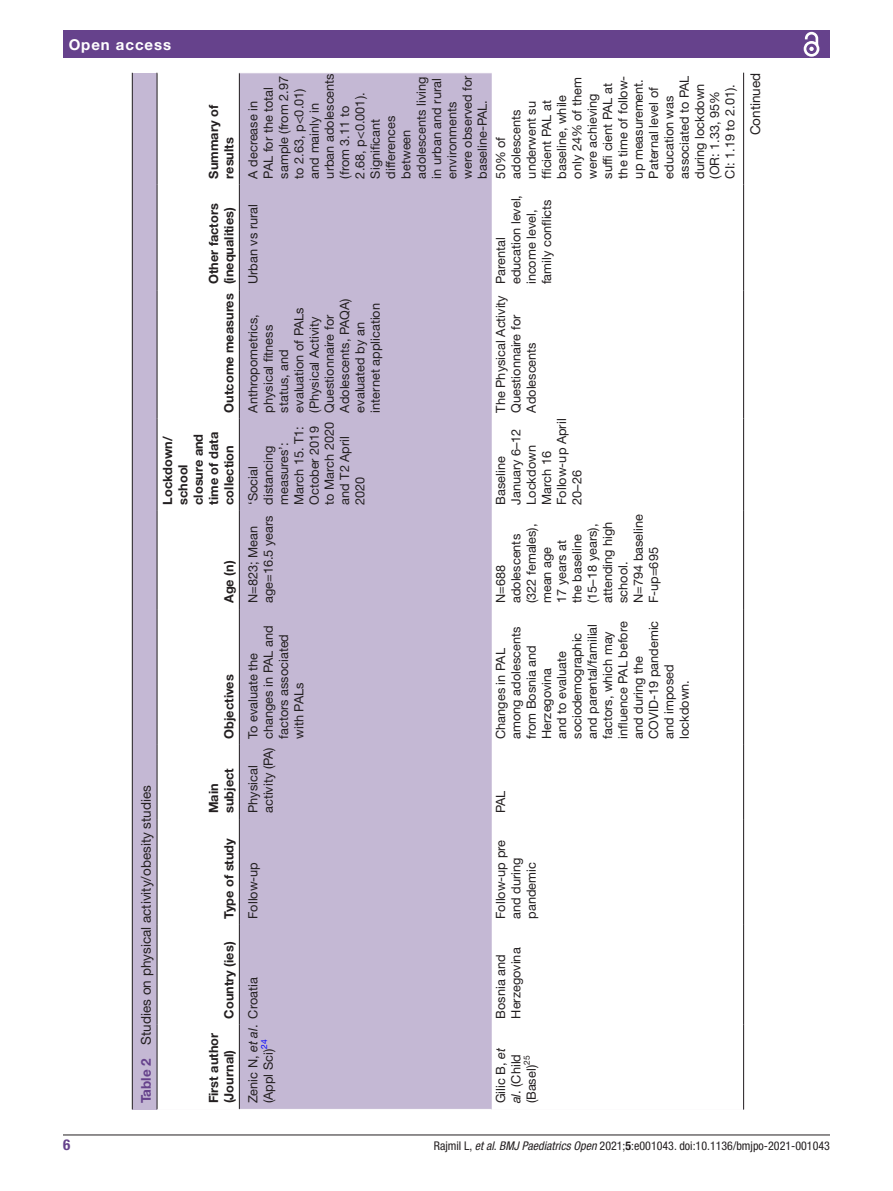
<style>
.page{position:relative;width:893px;height:1191px;background:#fff}
.page>*{position:absolute;margin:0;border:0;box-sizing:border-box;transform-origin:0 0}
.t1{font:700 15px "Helvetica Neue LT Std";letter-spacing:.065em;color:#fff}
.t2{font:700 condensed 15px "Helvetica Neue LT Std";color:#66428c}
.t3{font:13.5px "Helvetica Neue LT Std";color:#231f20}
.t4{font:12.75px/15.3px "Helvetica Neue LT Std";color:#231f20}
.t5{font:700 12.75px/15.3px "Helvetica Neue LT Std";color:#231f20}
.t6{font:condensed 12px "Helvetica Neue LT Std";color:#231f20}
.t7{font:8.4px "Helvetica Neue LT Std";color:#231f20}
.s1{font-weight:700;color:#66428c}
.s2{font-style:italic}
.s3{font-weight:700}
</style>
<div class="page">
<hr style="left:63px;top:1134px;width:767px;height:1px;background:#231f20">
<div style="left:63px;top:31px;width:767px;height:27px;background:#66428c"></div>
<svg style="left:803px;top:31px;width:17px;height:26px"></svg>
<div style="left:133px;top:73px;width:611px;height:1036px;background:#c4b8d4"></div>
<hr style="left:132px;top:73px;width:1px;height:1036px;background:#231f20">
<div style="left:158px;top:73px;width:585px;height:1036px;background:#fff"></div>
<svg style="left:240px;top:73px;width:251px;height:1036px"></svg>
<hr style="left:157px;top:1024px;width:1px;height:85px;background:#231f20">
<hr style="left:239px;top:1024px;width:1px;height:85px;background:#231f20">
<hr style="left:157px;top:925px;width:1px;height:99px;background:#231f20">
<hr style="left:239px;top:925px;width:1px;height:99px;background:#231f20">
<hr style="left:157px;top:819px;width:1px;height:106px;background:#231f20">
<hr style="left:239px;top:819px;width:1px;height:106px;background:#231f20">
<hr style="left:157px;top:745px;width:1px;height:74px;background:#231f20">
<hr style="left:239px;top:745px;width:1px;height:74px;background:#231f20">
<hr style="left:157px;top:609px;width:1px;height:136px;background:#231f20">
<hr style="left:239px;top:609px;width:1px;height:136px;background:#231f20">
<hr style="left:157px;top:511px;width:1px;height:98px;background:#231f20">
<hr style="left:239px;top:511px;width:1px;height:98px;background:#231f20">
<hr style="left:157px;top:418px;width:1px;height:93px;background:#231f20">
<hr style="left:239px;top:418px;width:1px;height:93px;background:#231f20">
<hr style="left:157px;top:290px;width:1px;height:128px;background:#231f20">
<hr style="left:239px;top:290px;width:1px;height:128px;background:#231f20">
<hr style="left:157px;top:184px;width:1px;height:106px;background:#231f20">
<hr style="left:239px;top:184px;width:1px;height:106px;background:#231f20">
<hr style="left:157px;top:73px;width:1px;height:111px;background:#231f20">
<hr style="left:239px;top:73px;width:1px;height:111px;background:#231f20">
<hr style="left:743px;top:1024px;width:1px;height:85px;background:#231f20">
<hr style="left:743px;top:925px;width:1px;height:99px;background:#231f20">
<hr style="left:743px;top:819px;width:1px;height:106px;background:#231f20">
<hr style="left:743px;top:745px;width:1px;height:74px;background:#231f20">
<hr style="left:743px;top:609px;width:1px;height:136px;background:#231f20">
<hr style="left:743px;top:511px;width:1px;height:98px;background:#231f20">
<hr style="left:743px;top:418px;width:1px;height:93px;background:#231f20">
<hr style="left:743px;top:290px;width:1px;height:128px;background:#231f20">
<hr style="left:743px;top:184px;width:1px;height:106px;background:#231f20">
<hr style="left:743px;top:73px;width:1px;height:111px;background:#231f20">
<p class="t1" style="left:69px;top:35px;width:104px">Open access</p>
<p class="t5" style="left:206px;top:178px;width:75px;rotate:-90deg">Summary of results</p>
<p class="t5" style="left:206px;top:284px;width:82px;rotate:-90deg">Other factors (inequalities)</p>
<p class="t5" style="left:221px;top:412px;width:120px;rotate:-90deg">Outcome measures</p>
<p class="t5" style="left:160px;top:505px;width:74px;rotate:-90deg">Lockdown/ school closure and time of data collection</p>
<p class="t5" style="left:221px;top:603px;width:44px;rotate:-90deg">Age (n)</p>
<p class="t3" style="left:138px;top:1103px;width:320px;rotate:-90deg"><span class="s1">Table 2</span> Studies on physical activity/obesity studies</p>
<p class="t5" style="left:221px;top:739px;width:66px;rotate:-90deg">Objectives</p>
<p class="t5" style="left:206px;top:813px;width:46px;rotate:-90deg">Main subject</p>
<p class="t5" style="left:221px;top:919px;width:82px;rotate:-90deg">Type of study</p>
<p class="t5" style="left:221px;top:1018px;width:79px;rotate:-90deg">Country (ies)</p>
<p class="t5" style="left:206px;top:1103px;width:72px;rotate:-90deg">First author (Journal)</p>
<p class="t4" style="left:245px;top:178px;width:107px;rotate:-90deg">A decrease in<br>PAL for the total sample (from 2.97 to 2.63, p&lt;0.01) and mainly in urban adolescents (from 3.11 to<br>2.68, p&lt;0.001).<br>Significant differences between adolescents living in urban and rural environments were observed for baseline-PAL.</p>
<p class="t4" style="left:245px;top:284px;width:82px;rotate:-90deg">Urban vs rural</p>
<p class="t4" style="left:245px;top:412px;width:116px;rotate:-90deg">Anthropometrics, physical fitness status, and evaluation of PALs (Physical Activity<br>Questionnaire for<br>Adolescents, PAQA) evaluated by an internet application</p>
<p class="t4" style="left:245px;top:505px;width:84px;rotate:-90deg">‘Social distancing measures’:<br>March 15. T1:<br>October 2019 to March 2020 and T2 April<br>2020</p>
<p class="t4" style="left:245px;top:603px;width:89px;rotate:-90deg">N=823; Mean age=16.5 years</p>
<p class="t4" style="left:245px;top:739px;width:115px;rotate:-90deg">To evaluate the changes in PAL and factors associated with PALs</p>
<p class="t4" style="left:245px;top:813px;width:67px;rotate:-90deg">Physical activity (PA)</p>
<p class="t4" style="left:493px;top:178px;width:104px;rotate:-90deg">50% of adolescents underwent su fficient PAL at baseline, while only 24% of them were achieving suffi cient PAL at the time of follow&shy;up measurement.<br>Paternal level of education was associated to PAL during lockdown (OR: 1.33, 95%<br>CI: 1.19 to 2.01).</p>
<p class="t3" style="left:747px;top:135px;width:64px;rotate:-90deg">Continued</p>
<p class="t4" style="left:493px;top:284px;width:91px;rotate:-90deg">Parental education level, income level, family conflicts</p>
<p class="t4" style="left:493px;top:412px;width:119px;rotate:-90deg">The Physical Activity<br>Questionnaire for<br>Adolescents</p>
<p class="t4" style="left:493px;top:505px;width:88px;rotate:-90deg">Baseline<br>January 6–12<br>Lockdown<br>March 16<br>Follow-up April<br>20–26</p>
<p class="t4" style="left:493px;top:603px;width:90px;rotate:-90deg">N=688 adolescents (322 females), mean age<br>17 years at<br>the baseline (15–18 years), attending high school.<br>N=794 baseline<br>F-up=695</p>
<p class="t4" style="left:493px;top:739px;width:120px;rotate:-90deg">Changes in PAL among adolescents from Bosnia and<br>Herzegovina<br>and to evaluate sociodemographic and parental/familial factors, which may influence PAL before and during the<br>COVID-19 pandemic and imposed lockdown.</p>
<p class="t4" style="left:493px;top:813px;width:24px;rotate:-90deg">PAL</p>
<p class="t4" style="left:245px;top:919px;width:58px;rotate:-90deg">Follow-up</p>
<p class="t4" style="left:493px;top:919px;width:80px;rotate:-90deg">Follow-up pre and during pandemic</p>
<p class="t4" style="left:245px;top:1018px;width:43px;rotate:-90deg">Croatia</p>
<p class="t4" style="left:245px;top:1103px;width:80px;rotate:-90deg">Zenic N, <span class="s2">et al</span>. (Appl Sci)<sup>24</sup></p>
<p class="t4" style="left:493px;top:1018px;width:73px;rotate:-90deg">Bosnia and<br>Herzegovina</p>
<p class="t4" style="left:493px;top:1103px;width:57px;rotate:-90deg">Gilic B, <span class="s2">et al</span>. (Child (Basel)</p>
<p class="t7" style="left:522px;top:1065px;width:11px;rotate:-90deg">25</p>
<p class="t2" style="left:63px;top:1135px;width:9px">6</p>
<p class="t6" style="left:434px;top:1138px;width:398px">Rajmil L, <span class="s2">et al</span>. <span class="s2">BMJ Paediatrics Open</span> 2021;<span class="s3">5</span>:e001043. doi:10.1136/bmjpo-2021-001043</p>
</div>
